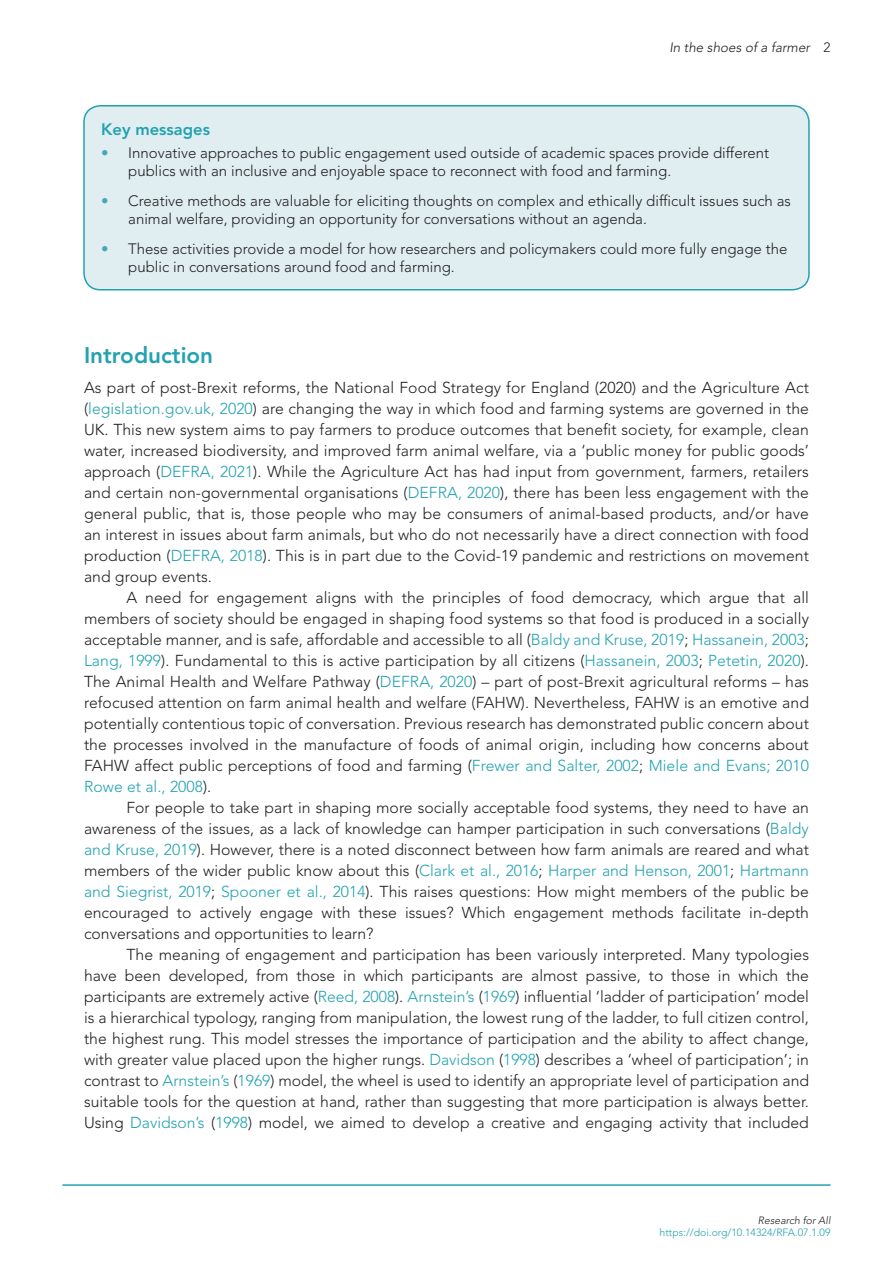
<style>
.page{position:relative;width:893px;height:1263px;background:#fff}
.page>*{position:absolute;margin:0;border:0;box-sizing:border-box;transform-origin:0 0}
.t1{font:800 22.5px "Avenir LT Std";color:#23a2b0}
.t2{font:800 16.5px "Avenir LT Std";color:#23a2b0}
.t3{font:300 15.75px/21px "Avenir LT Std";color:#231f20;text-align:justify}
.t4{font:300 15px/18px "Avenir LT Std";color:#231f20}
.t5{font:italic 300 13.5px "Avenir LT Std";color:#231f20}
.t6{font:300 10.5px "Avenir LT Std";color:#23a2b0}
.t7{font:italic 300 10.5px "Avenir LT Std";color:#231f20}
.s1{font-style:normal}
.s2{color:#43a8b4}
.s3{color:#23a2b0}
</style>
<div class="page">
<hr style="left:62px;top:1184px;width:768px;height:2px;background:#23a2b0">
<div style="left:84px;top:106px;width:725px;height:184px;background:#e0eef1;border-radius:16px"></div>
<div style="left:83px;top:105px;width:727px;height:185px;border:2px solid #23a2b0;border-radius:16px"></div>
<p class="t5" style="left:669px;top:40px;width:163px">In the shoes of a farmer <span class="s1">2</span></p>
<p class="t2" style="left:101px;top:120px;width:110px">Key messages</p>
<p class="t4" style="left:128px;top:144px;width:642px;text-indent:-27px"><span class="s2">•</span> Innovative approaches to public engagement used outside of academic spaces provide different publics with an inclusive and enjoyable space to reconnect with food and farming.</p>
<p class="t4" style="left:128px;top:192px;width:664px;text-indent:-27px"><span class="s2">•</span> Creative methods are valuable for eliciting thoughts on complex and ethically difficult issues such as animal welfare, providing an opportunity for conversations without an agenda.</p>
<p class="t4" style="left:128px;top:240px;width:661px;text-indent:-27px"><span class="s2">•</span> These activities provide a model for how researchers and policymakers could more fully engage the public in conversations around food and farming.</p>
<h1 class="t1" style="left:84px;top:342px;width:131px">Introduction</h1>
<p class="t3" style="left:84px;top:377px;width:726px">As part of post-Brexit reforms, the National Food Strategy for England (2020) and the Agriculture Act (<span class="s3">legislation.gov.uk, 2020</span>) are changing the way in which food and farming systems are governed in the UK. This new system aims to pay farmers to produce outcomes that benefit society, for example, clean water, increased biodiversity, and improved farm animal welfare, via a ‘public money for public goods’ approach (<span class="s3">DEFRA, 2021</span>). While the Agriculture Act has had input from government, farmers, retailers and certain non-governmental organisations (<span class="s3">DEFRA, 2020</span>), there has been less engagement with the general public, that is, those people who may be consumers of animal-based products, and/or have an interest in issues about farm animals, but who do not necessarily have a direct connection with food production (<span class="s3">DEFRA, 2018</span>). This is in part due to the Covid-19 pandemic and restrictions on movement and group events.</p>
<p class="t3" style="left:84px;top:587px;width:726px;text-indent:43px">A need for engagement aligns with the principles of food democracy, which argue that all members of society should be engaged in shaping food systems so that food is produced in a socially acceptable manner, and is safe, affordable and accessible to all (<span class="s3">Baldy and Kruse, 2019</span>; <span class="s3">Hassanein, 2003</span>; <span class="s3">Lang, 1999</span>). Fundamental to this is active participation by all citizens (<span class="s3">Hassanein, 2003</span>; <span class="s3">Petetin, 2020</span>).<br>The Animal Health and Welfare Pathway (<span class="s3">DEFRA, 2020</span>) – part of post-Brexit agricultural reforms – has refocused attention on farm animal health and welfare (FAHW). Nevertheless, FAHW is an emotive and potentially contentious topic of conversation. Previous research has demonstrated public concern about the processes involved in the manufacture of foods of animal origin, including how concerns about FAHW affect public perceptions of food and farming (<span class="s3">Frewer and Salter, 2002</span>; <span class="s3">Miele and Evans; 2010<br>Rowe et al., 2008</span>).</p>
<p class="t3" style="left:84px;top:797px;width:726px;text-indent:43px">For people to take part in shaping more socially acceptable food systems, they need to have an awareness of the issues, as a lack of knowledge can hamper participation in such conversations (<span class="s3">Baldy and Kruse, 2019</span>). However, there is a noted disconnect between how farm animals are reared and what members of the wider public know about this (<span class="s3">Clark et al., 2016</span>; <span class="s3">Harper and Henson, 2001</span>; <span class="s3">Hartmann and Siegrist, 2019</span>; <span class="s3">Spooner et al., 2014</span>). This raises questions: How might members of the public be encouraged to actively engage with these issues? Which engagement methods facilitate in-depth conversations and opportunities to learn?</p>
<p class="t3" style="left:84px;top:944px;width:727px;text-indent:43px">The meaning of engagement and participation has been variously interpreted. Many typologies have been developed, from those in which participants are almost passive, to those in which the participants are extremely active (<span class="s3">Reed, 2008</span>). <span class="s3">Arnstein’s</span> (<span class="s3">1969</span>) influential ‘ladder of participation’ model is a hierarchical typology, ranging from manipulation, the lowest rung of the ladder, to full citizen control, the highest rung. This model stresses the importance of participation and the ability to affect change, with greater value placed upon the higher rungs. <span class="s3">Davidson</span> (<span class="s3">1998</span>) describes a ‘wheel of participation’; in contrast to <span class="s3">Arnstein’s</span> (<span class="s3">1969</span>) model, the wheel is used to identify an appropriate level of participation and suitable tools for the question at hand, rather than suggesting that more participation is always better.<br>Using <span class="s3">Davidson’s</span> (<span class="s3">1998</span>) model, we aimed to develop a creative and engaging activity that included</p>
<p class="t7" style="left:758px;top:1214px;width:74px">Research for All</p>
<p class="t6" style="left:659px;top:1226px;width:172px">https://doi.org/10.14324/RFA.07.1.09</p>
</div>
